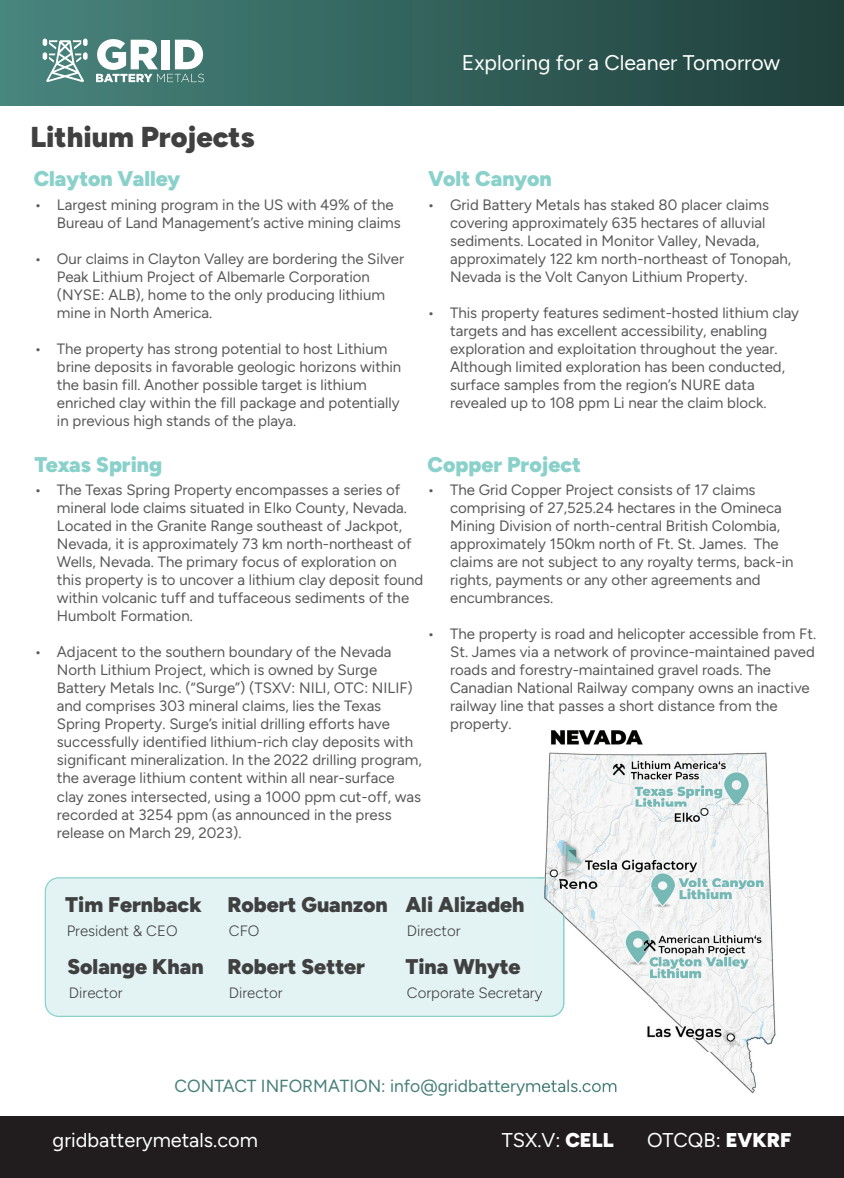
<style>
.page{position:relative;width:844px;height:1178px;background:#fff}
.page>*{position:absolute;margin:0;border:0;box-sizing:border-box;transform-origin:0 0}
.t1{font:900 28.75px "Figtree";color:#404041}
.t2{font:900 21.25px "Figtree";color:#404041}
.t3{font:900 21.25px "Figtree";color:#8ad1cb}
.t4{font:21.25px "Figtree";color:#fff}
.t5{font:20px "Figtree";color:#fff}
.t6{font:17.5px "Figtree";color:#487f79}
.t7{font:15px/18px "Figtree";color:#58595b}
.t8{font:300 15px "Figtree";color:#404041}
.s1{font-weight:900}
</style>
<div class="page">
<div style="left:0;top:1116px;width:844px;height:61px;background:#211d1e"></div>
<div style="left:0;top:0;width:844px;height:105px;background:linear-gradient(to right,#48867e,#203f3b)"></div>
<svg style="left:96px;top:39px;width:108px;height:43px"></svg>
<svg style="left:43px;top:39px;width:45px;height:43px"></svg>
<div style="left:83px;top:52px;width:5px;height:8px;background:#fff;border-radius:2px"></div>
<div style="left:45px;top:877px;width:492px;height:139px;background:#e3f3f4"></div>
<img style="left:544px;top:730px;width:227px;height:157px">
<img style="left:564px;top:887px;width:210px;height:82px">
<img style="left:537px;top:969px;width:239px;height:124px">
<img style="left:537px;top:1079px;width:79px;height:14px">
<img style="left:537px;top:877px;width:27px;height:139px">
<img style="left:537px;top:987px;width:5px;height:14px">
<h2 class="t4" style="left:462px;top:50px;width:320px">Exploring for a Cleaner Tomorrow</h2>
<h1 class="t1" style="left:30px;top:119px;width:226px">Lithium Projects</h1>
<h2 class="t3" style="left:34px;top:165px;width:148px">Clayton Valley</h2>
<h2 class="t3" style="left:428px;top:165px;width:125px">Volt Canyon</h2>
<p class="t7" style="left:57px;top:195px;width:345px;text-indent:-22px">• Largest mining program in the US with 49% of the<br>Bureau of Land Management’s active mining claims</p>
<p class="t7" style="left:57px;top:249px;width:349px;text-indent:-22px">• Our claims in Clayton Valley are bordering the Silver Peak Lithium Project of Albemarle Corporation (NYSE: ALB), home to the only producing lithium mine in North America.</p>
<p class="t7" style="left:57px;top:339px;width:346px;text-indent:-22px">• The property has strong potential to host Lithium brine deposits in favorable geologic horizons within the basin fill. Another possible target is lithium enriched clay within the fill package and potentially in previous high stands of the playa.</p>
<p class="t7" style="left:450px;top:195px;width:343px;text-indent:-22px">• Grid Battery Metals has staked 80 placer claims covering approximately 635 hectares of alluvial sediments. Located in Monitor Valley, Nevada, approximately 122 km north-northeast of Tonopah, Nevada is the Volt Canyon Lithium Property.</p>
<p class="t7" style="left:450px;top:303px;width:350px;text-indent:-22px">• This property features sediment-hosted lithium clay targets and has excellent accessibility, enabling exploration and exploitation throughout the year.<br>Although limited exploration has been conducted, surface samples from the region’s NURE data revealed up to 108 ppm Li near the claim block.</p>
<h2 class="t3" style="left:34px;top:451px;width:129px">Texas Spring</h2>
<h2 class="t3" style="left:428px;top:451px;width:155px">Copper Project</h2>
<p class="t7" style="left:450px;top:481px;width:345px;text-indent:-22px">• The Grid Copper Project consists of 17 claims comprising of 27,525.24 hectares in the Omineca Mining Division of north-central British Colombia, approximately 150km north of Ft. St. James. The claims are not subject to any royalty terms, back-in rights, payments or any other agreements and encumbrances.</p>
<p class="t7" style="left:450px;top:625px;width:367px;text-indent:-22px">• The property is road and helicopter accessible from Ft.<br>St. James via a network of province-maintained paved roads and forestry-maintained gravel roads. The Canadian National Railway company owns an inactive railway line that passes a short distance from the property.</p>
<p class="t7" style="left:57px;top:481px;width:368px;text-indent:-22px">• The Texas Spring Property encompasses a series of mineral lode claims situated in Elko County, Nevada.<br>Located in the Granite Range southeast of Jackpot, Nevada, it is approximately 73 km north-northeast of Wells, Nevada. The primary focus of exploration on this property is to uncover a lithium clay deposit found within volcanic tuff and tuffaceous sediments of the Humbolt Formation.</p>
<p class="t7" style="left:57px;top:643px;width:366px;text-indent:-22px">• Adjacent to the southern boundary of the Nevada North Lithium Project, which is owned by Surge Battery Metals Inc. (“Surge”) (TSXV: NILI, OTC: NILIF) and comprises 303 mineral claims, lies the Texas Spring Property. Surge’s initial drilling efforts have successfully identified lithium-rich clay deposits with significant mineralization. In the 2022 drilling program, the average lithium content within all near-surface clay zones intersected, using a 1000 ppm cut-off, was recorded at 3254 ppm (as announced in the press release on March 29, 2023).</p>
<h2 class="t2" style="left:65px;top:890px;width:138px">Tim Fernback</h2>
<h2 class="t2" style="left:227px;top:890px;width:162px">Robert Guanzon</h2>
<h2 class="t2" style="left:405px;top:890px;width:121px">Ali Alizadeh</h2>
<p class="t8" style="left:67px;top:922px;width:112px">President &amp; CEO</p>
<p class="t8" style="left:229px;top:922px;width:32px">CFO</p>
<p class="t8" style="left:407px;top:922px;width:55px">Director</p>
<h2 class="t2" style="left:67px;top:952px;width:138px">Solange Khan</h2>
<h2 class="t2" style="left:227px;top:952px;width:139px">Robert Setter</h2>
<h2 class="t2" style="left:405px;top:952px;width:117px">Tina Whyte</h2>
<p class="t8" style="left:69px;top:984px;width:55px">Director</p>
<p class="t8" style="left:229px;top:984px;width:55px">Director</p>
<p class="t8" style="left:407px;top:984px;width:137px">Corporate Secretary</p>
<p class="t6" style="left:175px;top:1075px;width:444px">CONTACT INFORMATION: info@gridbatterymetals.com</p>
<h3 class="t5" style="left:53px;top:1128px;width:207px">gridbatterymetals.com</h3>
<h3 class="t5" style="left:502px;top:1128px;width:114px">TSX.V: <span class="s1">CELL</span></h3>
<h3 class="t5" style="left:647px;top:1128px;width:146px">OTCQB: <span class="s1">EVKRF</span></h3>
</div>
